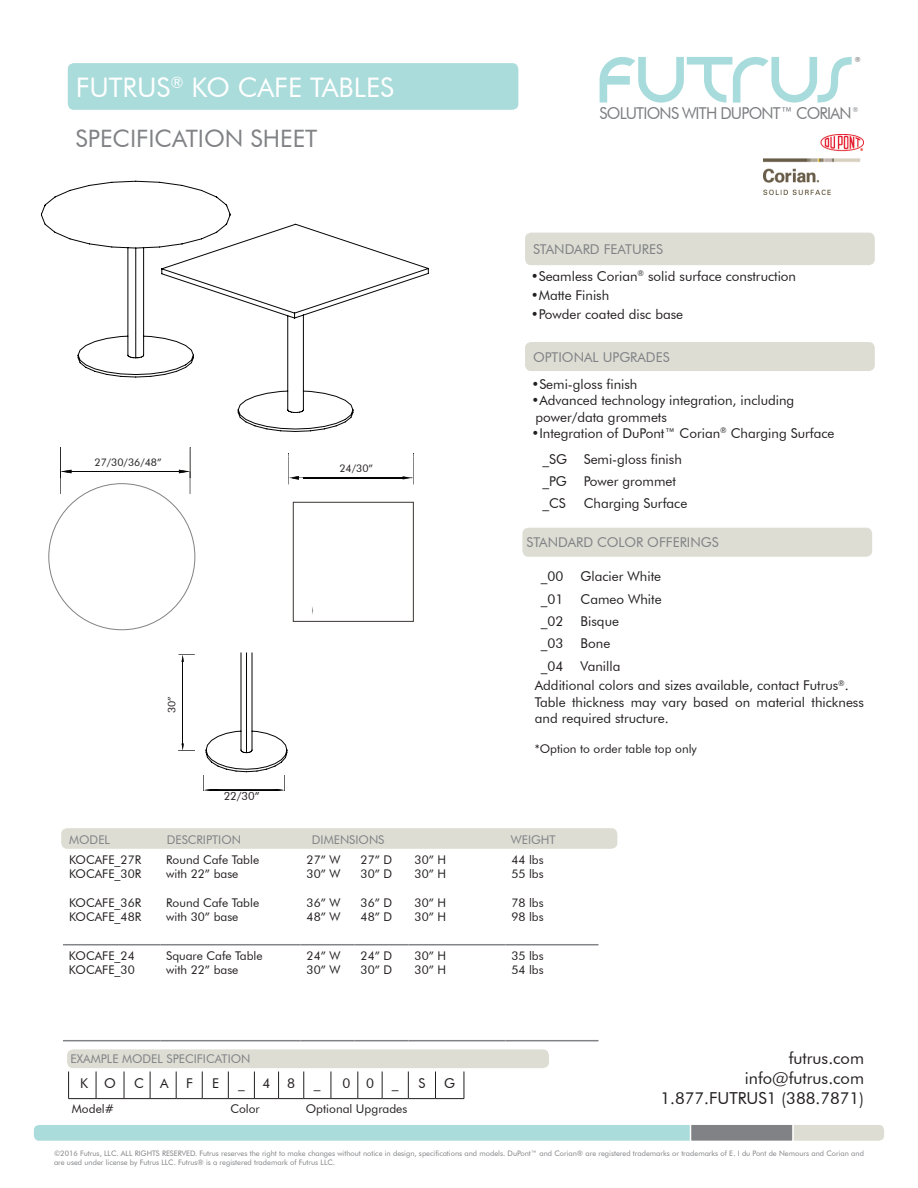
<style>
.page{position:relative;width:918px;height:1188px;background:#fff}
.page>*{position:absolute;margin:0;border:0;box-sizing:border-box;transform-origin:0 0}
.t1{font:27px "Futura BT";color:#fff}
.t2{font:24px "Futura BT";color:#808285}
.t3{font:16.5px/19.8px "Futura BT";color:#231f20;text-align:right}
.t4{font:16.35px "Futura BT";letter-spacing:-.05em;color:#7c7e81;scale:.96 1}
.t5{font:13.5px/16.2px "Futura BT";color:#231f20}
.t6{font:13.5px "Futura BT";color:#808285}
.t7{font:12px/14.4px "Futura BT";color:#231f20}
.t8{font:12px "Futura BT";color:#808285}
.t9{font:11.25px "Futura BT";color:#231f20}
.t10{font:10.8px "Futura BT";color:#040503}
.t11{font:10.8px "Futura BT";color:#040503;scale:.96 1}
.t12{font:10.5px "Futura BT";color:#231f20}
.t13{font:7.5px/9px "Futura BT";color:#808285}
.t14{font:7.05px "Futura BT";color:#626365}
.t15{font:6.9px "Futura BT";color:#040503}
.t16{font:6.9px "Futura BT";color:#7c7e81;scale:.96 1}
.t17{font:6.75px "Futura BT";color:#040503}
</style>
<div class="page">
<div style="left:68px;top:63px;width:450px;height:47px;background:#a9dcda;border-radius:6px"></div>
<svg style="left:600px;top:57px;width:252px;height:46px"></svg>
<img style="left:763px;top:134px;width:101px;height:61px">
<div style="left:767px;top:1124px;width:118px;height:17px;background:#ddddd4;border-radius:6px"></div>
<div style="left:766px;top:1123px;width:120px;height:19px;border:2px solid #fff;border-radius:6px"></div>
<div style="left:33px;top:1124px;width:720px;height:17px;background:#a9dcda;border-radius:6px"></div>
<div style="left:32px;top:1123px;width:722px;height:19px;border:2px solid #fff;border-radius:6px"></div>
<div style="left:690px;top:1123px;width:104px;height:19px;background:#808285;border:2px solid #fff"></div>
<svg style="left:68px;top:1072px;width:397px;height:27px"></svg>
<div style="left:67px;top:1049px;width:482px;height:19px;background:#ddddd4;border-radius:6px"></div>
<div style="left:61px;top:828px;width:556px;height:21px;background:#ddddd4;border-radius:6px"></div>
<div style="left:525px;top:342px;width:350px;height:29px;background:#ddddd4;border-radius:6px"></div>
<div style="left:522px;top:528px;width:350px;height:29px;background:#ddddd4;border-radius:6px"></div>
<div style="left:525px;top:233px;width:350px;height:32px;background:#ddddd4;border-radius:6px"></div>
<hr style="left:63px;top:944px;width:97px;height:1px;background:#828487">
<hr style="left:160px;top:944px;width:141px;height:1px;background:#828487">
<hr style="left:301px;top:944px;width:54px;height:1px;background:#828487">
<hr style="left:355px;top:944px;width:54px;height:1px;background:#828487">
<hr style="left:409px;top:944px;width:96px;height:1px;background:#828487">
<hr style="left:505px;top:944px;width:94px;height:1px;background:#828487">
<hr style="left:63px;top:1040px;width:97px;height:1px;background:#808285">
<hr style="left:160px;top:1040px;width:141px;height:1px;background:#808285">
<hr style="left:301px;top:1040px;width:54px;height:1px;background:#808285">
<hr style="left:355px;top:1040px;width:54px;height:1px;background:#808285">
<hr style="left:409px;top:1040px;width:96px;height:1px;background:#808285">
<hr style="left:505px;top:1040px;width:94px;height:1px;background:#808285">
<svg style="left:41px;top:181px;width:189px;height:196px"></svg>
<img style="left:58px;top:470px;width:132px;height:50px">
<img style="left:60px;top:478px;width:1px;height:16px">
<img style="left:190px;top:478px;width:1px;height:16px">
<img style="left:72px;top:471px;width:107px;height:1px">
<svg style="left:60px;top:447px;width:12px;height:31px"></svg>
<svg style="left:179px;top:447px;width:12px;height:31px"></svg>
<svg style="left:161px;top:224px;width:268px;height:208px"></svg>
<svg style="left:178px;top:652px;width:110px;height:139px"></svg>
<div style="left:162px;top:664px;width:19px;height:81px;background:#fff"></div>
<img style="left:288px;top:477px;width:126px;height:49px">
<img style="left:304px;top:478px;width:98px;height:1px">
<svg style="left:288px;top:454px;width:11px;height:30px"></svg>
<svg style="left:402px;top:454px;width:12px;height:30px"></svg>
<div style="left:293px;top:502px;width:121px;height:120px;border:1px solid #3b3532"></div>
<h1 class="t1" style="left:76px;top:71px;width:320px">Futrus<sup>®</sup> KO Caf e tables</h1>
<h2 class="t2" style="left:76px;top:124px;width:50px">specific</h2>
<h2 class="t2" style="left:172px;top:124px;width:41px">ation</h2>
<h2 class="t2" style="left:251px;top:124px;width:68px">sh eet</h2>
<p class="t12" style="left:94px;top:455px;width:69px">27/30/36/48”</p>
<p class="t10" style="left:91px;top:455px;width:69px">30/36/42/48"</p>
<p class="t11" style="left:318px;top:462px;width:69px">30/36/42/48"</p>
<p class="t12" style="left:339px;top:462px;width:35px">24/30”</p>
<p class="t17" style="left:169px;top:714px;width:33px;rotate:-90deg">30/36/42"</p>
<p class="t12" style="left:165px;top:713px;width:18px;rotate:-90deg">30”</p>
<p class="t15" style="left:228px;top:787px;width:45px">30/36/42/48"</p>
<p class="t9" style="left:224px;top:789px;width:38px">22/30”</p>
<p class="t14" style="left:855px;top:55px;width:7px">®</p>
<p class="t4" style="left:600px;top:104px;width:264px">SOLUTIONS WITH DUPONT™ CORIAN</p>
<p class="t16" style="left:853px;top:105px;width:7px">®</p>
<p class="t6" style="left:533px;top:241px;width:132px">standard f eatures</p>
<p class="t5" style="left:531px;top:268px;width:267px">•Seamless Corian<sup>®</sup> solid surface construction</p>
<p class="t5" style="left:531px;top:287px;width:80px">•Matte Finish</p>
<p class="t5" style="left:531px;top:306px;width:154px">•Powder coated disc base</p>
<p class="t6" style="left:533px;top:349px;width:35px">Option</p>
<p class="t6" style="left:584px;top:349px;width:87px">al upgrades</p>
<p class="t5" style="left:531px;top:376px;width:108px">•Semi-gloss finish</p>
<p class="t5" style="left:531px;top:392px;width:264px">•Advanced technology integration, including power/data grommets</p>
<p class="t5" style="left:531px;top:425px;width:305px">•Integration of DuPont™ Corian<sup>®</sup> Charging Surface</p>
<p class="t5" style="left:542px;top:448px;width:141px;line-height:22.2px">_SG Semi-gloss finish _PG Power grommet _CS</p>
<p class="t5" style="left:584px;top:495px;width:105px">Charging Surface</p>
<p class="t6" style="left:526px;top:534px;width:130px">standard COlo r off</p>
<p class="t6" style="left:673px;top:534px;width:24px">ering</p>
<p class="t6" style="left:712px;top:534px;width:8px">s</p>
<p class="t5" style="left:541px;top:568px;width:24px">_00</p>
<p class="t5" style="left:581px;top:568px;width:82px">Glacier White</p>
<p class="t5" style="left:541px;top:591px;width:24px">_01</p>
<p class="t5" style="left:581px;top:591px;width:83px">Cameo White</p>
<p class="t5" style="left:541px;top:613px;width:24px">_02</p>
<p class="t5" style="left:581px;top:613px;width:40px">Bisque</p>
<p class="t5" style="left:541px;top:635px;width:24px">_03</p>
<p class="t5" style="left:581px;top:635px;width:31px">Bone</p>
<p class="t5" style="left:541px;top:657px;width:24px">_04</p>
<p class="t5" style="left:535px;top:656px;width:316px;line-height:20px;text-indent:46px">Vanilla<br>Additional colors and sizes available, contact Futrus<sup>®</sup>.</p>
<p class="t5" style="left:535px;top:694px;width:331px">Table thickness may vary based on material thickness and required structure.</p>
<p class="t7" style="left:535px;top:742px;width:164px">*Option to order table top only</p>
<p class="t8" style="left:69px;top:832px;width:36px">MODEL</p>
<p class="t8" style="left:167px;top:832px;width:60px">Desc ription</p>
<p class="t8" style="left:312px;top:832px;width:52px">Dimension</p>
<p class="t8" style="left:378px;top:832px;width:8px">s</p>
<p class="t8" style="left:511px;top:832px;width:25px">weigh</p>
<p class="t8" style="left:550px;top:832px;width:8px">t</p>
<p class="t7" style="left:69px;top:852px;width:73px">KOCAFE_27R<br>KOCAFE_30R</p>
<p class="t7" style="left:69px;top:896px;width:73px">KOCAFE_36R<br>KOCAFE_48R</p>
<p class="t7" style="left:166px;top:852px;width:95px">Round Cafe Table with 22” base</p>
<p class="t7" style="left:166px;top:896px;width:95px">Round Cafe Table with 30” base</p>
<p class="t7" style="left:307px;top:852px;width:35px">27” W<br>30” W</p>
<p class="t7" style="left:307px;top:896px;width:35px">36” W<br>48” W</p>
<p class="t7" style="left:361px;top:852px;width:33px">27” D<br>30” D</p>
<p class="t7" style="left:361px;top:896px;width:33px">36” D<br>48” D</p>
<p class="t7" style="left:415px;top:852px;width:33px">30” H<br>30” H</p>
<p class="t7" style="left:415px;top:896px;width:33px">30” H<br>30” H</p>
<p class="t7" style="left:511px;top:852px;width:34px">44 lbs<br>55 lbs</p>
<p class="t7" style="left:511px;top:896px;width:34px">78 lbs<br>98 lbs</p>
<p class="t7" style="left:69px;top:948px;width:67px">KOCAFE_24<br>KOCAFE_30</p>
<p class="t7" style="left:166px;top:948px;width:98px">Square Cafe Table with 22” base</p>
<p class="t7" style="left:307px;top:948px;width:35px">24” W<br>30” W</p>
<p class="t7" style="left:361px;top:948px;width:33px">24” D<br>30” D</p>
<p class="t7" style="left:415px;top:948px;width:33px">30” H<br>30” H</p>
<p class="t7" style="left:511px;top:948px;width:34px">35 lbs<br>54 lbs</p>
<p class="t8" style="left:71px;top:1052px;width:62px">Examp le mod</p>
<p class="t8" style="left:151px;top:1052px;width:41px">el specific</p>
<p class="t8" style="left:215px;top:1052px;width:21px">ation</p>
<p class="t5" style="left:80px;top:1075px;width:37px">K O</p>
<p class="t5" style="left:134px;top:1075px;width:36px">C A</p>
<p class="t5" style="left:186px;top:1075px;width:8px">F</p>
<p class="t5" style="left:212px;top:1075px;width:7px">E</p>
<p class="t5" style="left:238px;top:1075px;width:8px">_</p>
<p class="t5" style="left:263px;top:1075px;width:34px">4 8</p>
<p class="t5" style="left:314px;top:1075px;width:8px">_</p>
<p class="t5" style="left:342px;top:1075px;width:33px">0 0</p>
<p class="t5" style="left:392px;top:1075px;width:8px">_</p>
<p class="t7" style="left:72px;top:1102px;width:44px">Model#</p>
<p class="t7" style="left:230px;top:1102px;width:31px">Color</p>
<p class="t7" style="left:306px;top:1102px;width:103px">Optional U pgrades</p>
<p class="t5" style="left:418px;top:1075px;width:8px">S</p>
<p class="t5" style="left:444px;top:1075px;width:12px">G</p>
<p class="t3" style="left:745px;top:1048px;width:121px">futrus.com info@futrus.com</p>
<p class="t3" style="left:660px;top:1088px;width:68px">1.877.FUTRUS</p>
<p class="t3" style="left:767px;top:1088px;width:99px">1 (388.7871)</p>
<p class="t13" style="left:54px;top:1149px;width:811px;text-indent:128px">VED. Futrus reserves the right to make changes without notice in design, specifications and models. DuPont™ and Corian® are registered trademarks or trademarks of E . I du Pont de Nemours and Corian and are used under license by Futrus LLC. Futrus® is a registered trademark of Futrus LLC.</p>
<p class="t13" style="left:54px;top:1149px;width:72px">©2016 Futrus, LLC. ALL</p>
<p class="t13" style="left:135px;top:1149px;width:33px">RIGHTS RESER</p>
</div>
